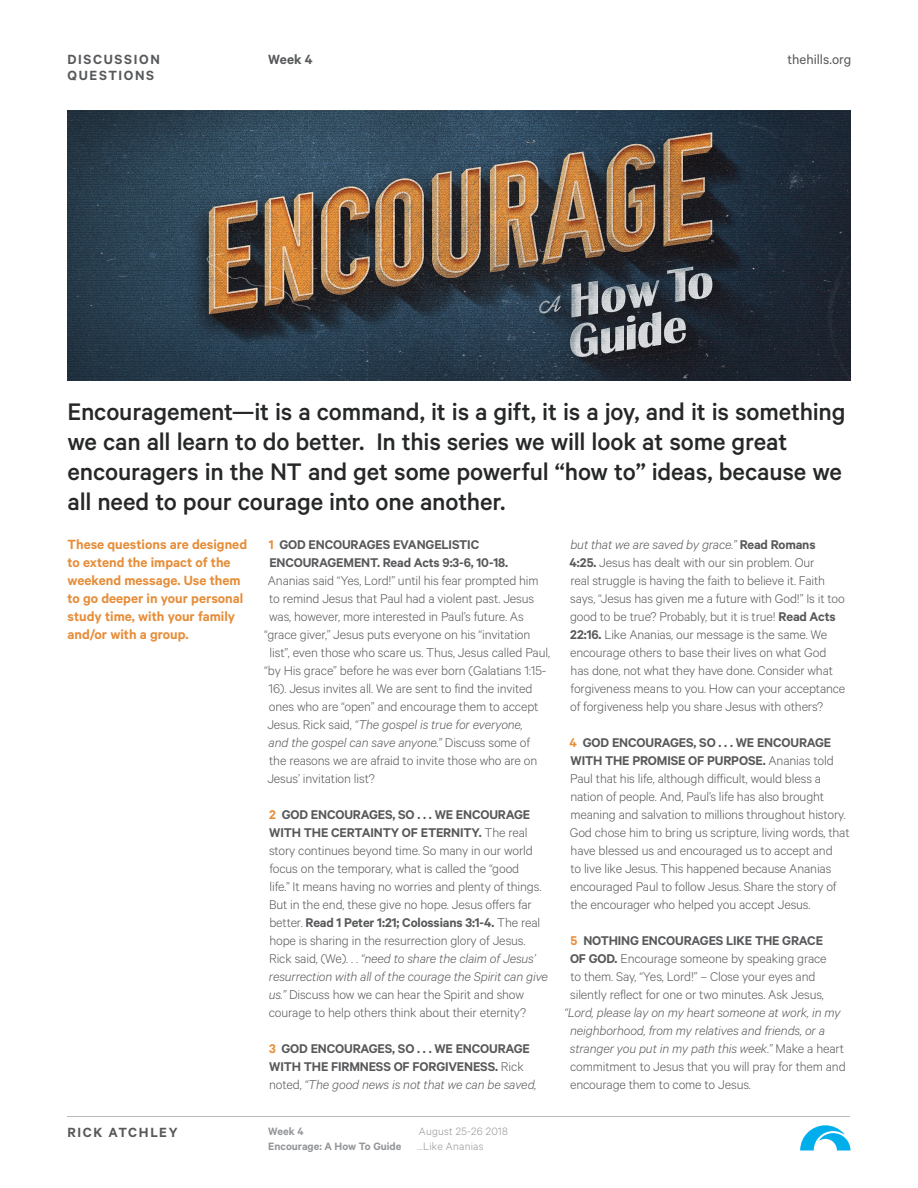
<style>
.page{position:relative;width:918px;height:1188px;background:#fff}
.page>*{position:absolute;margin:0;border:0;box-sizing:border-box;transform-origin:0 0}
.t1{font:500 27px/30px "Calibre";letter-spacing:-.005em;color:#262727}
.t2{font:600 15px/18px "Calibre";color:#e68d39}
.t3{font:600 15px "Calibre";letter-spacing:.11em;color:#57585a}
.t4{font:15px "Calibre";color:#57585a}
.t5{font:300 14.25px/18px "Calibre";letter-spacing:-.01em;color:#57585a}
.t6{font:italic 300 14.25px "Calibre";letter-spacing:-.01em;color:#57585a}
.t7{font:600 14.25px/18px "Calibre";letter-spacing:-.01em;color:#57585a}
.t8{font:300 12px "Calibre";letter-spacing:.02em;color:#939598}
.t9{font:600 12px "Calibre";color:#939598}
.s1{color:#e68d39}
.s2{font-style:normal}
.s3{font-weight:600;color:#e68d39}
.s4{font-weight:600}
.s5{font-style:italic}
.s6{font-weight:300}
.s7{font-weight:300;font-style:italic}
</style>
<div class="page">
<img style="left:68px;top:111px;width:782px;height:270px">
<svg style="left:800px;top:1125px;width:50px;height:25px"></svg>
<hr style="left:68px;top:1116px;width:782px;height:1px;background:#b9bbbd">
<p class="t3" style="left:68px;top:50px;width:94px">DISCUSSION</p>
<p class="t3" style="left:268px;top:50px;width:46px">Week 4</p>
<p class="t3" style="left:68px;top:67px;width:88px">QUESTIONS</p>
<p class="t4" style="left:787px;top:50px;width:66px">thehills.org</p>
<p class="t1" style="left:68px;top:395px;width:780px">Encouragement—it is a command, it is a gift, it is a joy, and it is something we can all learn to do better. In this series we will look at some great encouragers in the NT and get some powerful “how to” ideas, because we all need to pour courage into one another.</p>
<p class="t2" style="left:68px;top:535px;width:181px">These questions are designed to extend the impact of the weekend message. Use them to go deeper in your personal study time, with your family and/or with a group.</p>
<p class="t3" style="left:68px;top:1123px;width:112px">RICK ATCHLEY</p>
<p class="t7" style="left:269px;top:535px;width:241px"><span class="s1">1</span> GOD ENCOURAGES EVANGELISTIC<br>ENCOURAGEMENT. Read Acts 9:3-6, 10-18.</p>
<p class="t5" style="left:268px;top:571px;width:272px">Ananias said “Yes, Lord!” until his fear prompted him</p>
<p class="t5" style="left:269px;top:589px;width:267px">to remind Jesus that Paul had a violent past. Jesus</p>
<p class="t5" style="left:269px;top:607px;width:256px">was, however, more interested in Paul’s future. As</p>
<p class="t5" style="left:264px;top:625px;width:268px">“grace giver,” Jesus puts everyone on his “invitation</p>
<p class="t5" style="left:270px;top:643px;width:282px">list”, even those who scare us. Thus, Jesus called Paul,</p>
<p class="t5" style="left:264px;top:661px;width:284px">“by His grace” before he was ever born (Galatians 1:15-</p>
<p class="t5" style="left:269px;top:679px;width:266px">16). Jesus invites all. We are sent to find the invited</p>
<p class="t5" style="left:269px;top:697px;width:271px">ones who are “open” and encourage them to accept</p>
<p class="t6" style="left:267px;top:716px;width:257px"><span class="s2">Jesus. Rick said,</span> “The gospel is true for everyone,</p>
<p class="t6" style="left:269px;top:734px;width:263px">and the gospel can save anyone.” <span class="s2">Discuss some of</span></p>
<p class="t5" style="left:269px;top:751px;width:270px">the reasons we are afraid to invite those who are on</p>
<p class="t5" style="left:267px;top:769px;width:109px">Jesus’ invitation list?</p>
<p class="t5" style="left:269px;top:805px;width:281px"><span class="s3">2</span> <span class="s4">GOD ENCOURAGES, SO . . . WE ENCOURAGE WITH THE CERTAINTY OF ETERNITY.</span> The real story continues beyond time. So many in our world focus on the temporary, what is called the “good<br>life.” It means having no worries and plenty of things.<br>But in the end, these give no hope. Jesus offers far better. <span class="s4">Read 1 Peter 1:21; Colossians 3:1-4.</span> The real hope is sharing in the resurrection glory of Jesus.<br>Rick said, (We). . . <span class="s5">“need to share the claim of Jesus’ resurrection with all of the courage the Spirit can give us.”</span> Discuss how we can hear the Spirit and show courage to help others think about their eternity?</p>
<p class="t7" style="left:269px;top:1039px;width:269px"><span class="s1">3</span> GOD ENCOURAGES, SO . . . WE ENCOURAGE<br>WITH THE FIRMNESS OF FORGIVENESS. <span class="s6">Rick noted,</span> <span class="s7">“The good news is not that we can be saved,</span></p>
<p class="t9" style="left:268px;top:1124px;width:37px">Week 4</p>
<p class="t8" style="left:419px;top:1124px;width:90px">August 25-26 2018</p>
<p class="t9" style="left:268px;top:1140px;width:135px">Encourage: A How To Guide</p>
<p class="t8" style="left:417px;top:1140px;width:68px">...Like Ananias</p>
<p class="t5" style="left:570px;top:535px;width:277px"><span class="s5">but that we are saved by grace.”</span> <span class="s4">Read Romans<br>4:25.</span> Jesus has dealt with our sin problem. Our<br>real struggle is having the faith to believe it. Faith says, “Jesus has given me a future with God!” Is it too good to be true? Probably, but it is true! <span class="s4">Read Acts 22:16.</span> Like Ananias, our message is the same. We encourage others to base their lives on what God has done, not what they have done. Consider what forgiveness means to you. How can your acceptance</p>
<p class="t5" style="left:570px;top:697px;width:255px">of forgiveness help you share Jesus with others?</p>
<p class="t5" style="left:570px;top:733px;width:281px"><span class="s3">4</span> <span class="s4">GOD ENCOURAGES, SO . . . WE ENCOURAGE WITH THE PROMISE OF PURPOSE.</span> Ananias told Paul that his life, although difficult, would bless a nation of people. And, Paul’s life has also brought meaning and salvation to millions throughout history.<br>God chose him to bring us scripture, living words, that have blessed us and encouraged us to accept and<br>to live like Jesus. This happened because Ananias encouraged Paul to follow Jesus. Share the story of the encourager who helped you accept Jesus.</p>
<p class="t7" style="left:571px;top:931px;width:254px"><span class="s1">5</span> NOTHING ENCOURAGES LIKE THE GRACE</p>
<p class="t5" style="left:570px;top:949px;width:258px"><span class="s4">OF GOD.</span> Encourage someone by speaking grace</p>
<p class="t5" style="left:570px;top:967px;width:247px">to them. Say, “Yes, Lord!” – Close your eyes and</p>
<p class="t5" style="left:570px;top:985px;width:255px">silently reflect for one or two minutes. Ask Jesus,</p>
<p class="t6" style="left:564px;top:1004px;width:278px">“Lord, please lay on my heart someone at work, in my</p>
<p class="t6" style="left:570px;top:1022px;width:256px">neighborhood, from my relatives and friends, or a</p>
<p class="t6" style="left:570px;top:1040px;width:275px">stranger you put in my path this week.” <span class="s2">Make a heart</span></p>
<p class="t5" style="left:570px;top:1057px;width:277px">commitment to Jesus that you will pray for them and encourage them to come to Jesus.</p>
</div>
